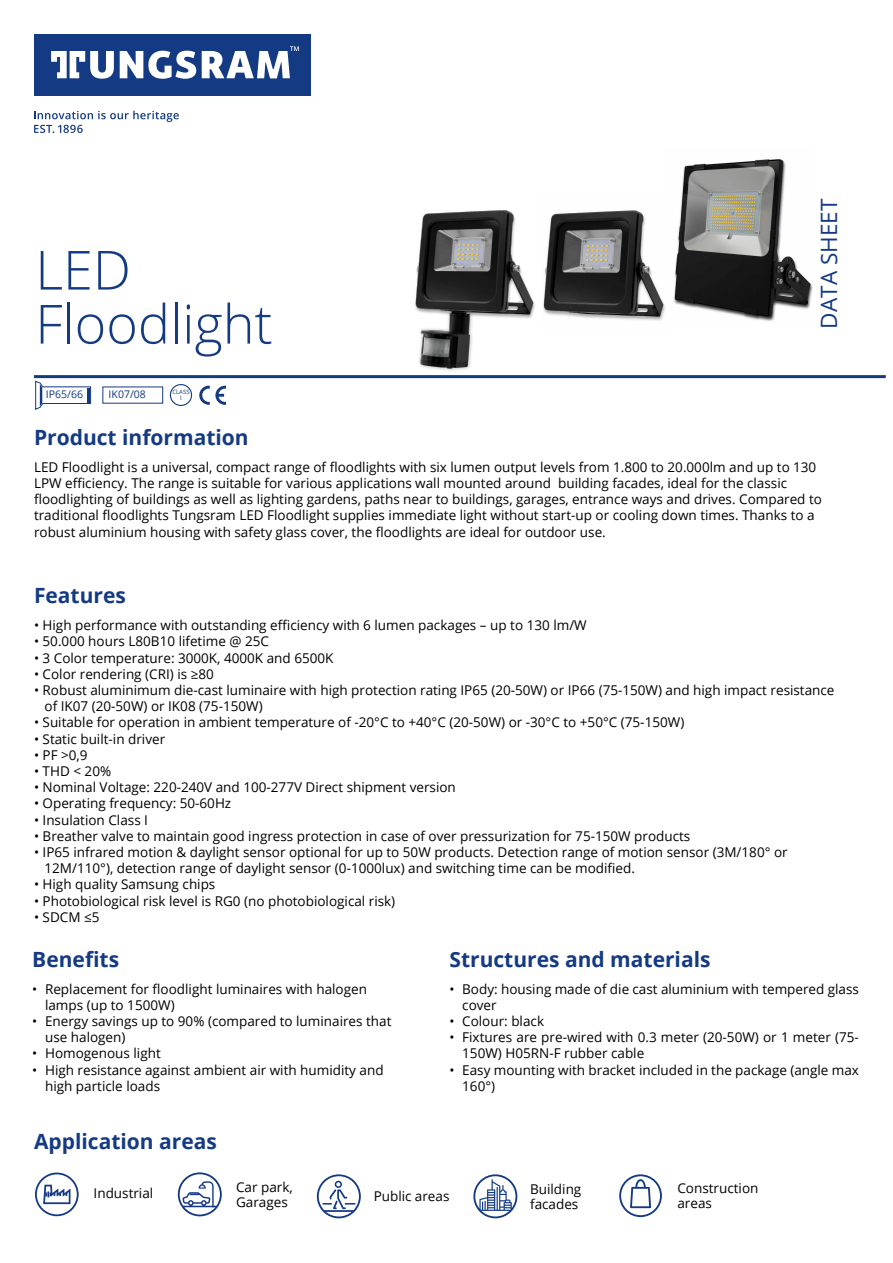
<style>
.page{position:relative;width:893px;height:1263px;background:#fff}
.page>*{position:absolute;margin:0;border:0;box-sizing:border-box;transform-origin:0 0}
.t1{font:300 54px/54px "Open Sans";color:#143a84}
.t2{font:22.5px "Open Sans";color:#143a84}
.t3{font:700 21px "Open Sans";color:#143a84}
.t4{font:13.5px/16.2px "Open Sans";color:#000}
.t5{font:10.5px "Open Sans";color:#143a84}
.t6{font:6px/6px "Open Sans";color:#143a84;text-align:center}
</style>
<div class="page">
<hr style="left:34px;top:375px;width:852px;height:3px;background:#143a84">
<svg style="left:35px;top:380px;width:56px;height:30px"></svg>
<hr style="left:87px;top:388px;width:3px;height:14px;background:#143a84">
<svg style="left:35px;top:1172px;width:44px;height:44px"></svg>
<svg style="left:178px;top:1172px;width:44px;height:44px"></svg>
<div style="left:170px;top:384px;width:22px;height:22px;border:1px solid #143a84;border-radius:50%"></div>
<svg style="left:199px;top:386px;width:27px;height:19px"></svg>
<svg style="left:473px;top:1174px;width:44px;height:44px"></svg>
<svg style="left:317px;top:1174px;width:44px;height:44px"></svg>
<svg style="left:619px;top:1174px;width:43px;height:43px"></svg>
<div style="left:34px;top:34px;width:276px;height:61px;background:#143a84"></div>
<svg style="left:120px;top:51px;width:76px;height:28px"></svg>
<svg style="left:202px;top:46px;width:97px;height:32px"></svg>
<svg style="left:51px;top:51px;width:63px;height:28px"></svg>
<svg style="left:34px;top:111px;width:145px;height:22px"></svg>
<img style="left:673px;top:159px;width:139px;height:162px">
<img style="left:549px;top:210px;width:116px;height:111px">
<img style="left:415px;top:210px;width:134px;height:161px">
<h1 class="t1" style="left:35px;top:242px;width:239px">LED<br>Floodlight</h1>
<p class="t5" style="left:46px;top:387px;width:39px">IP65/66</p>
<p class="t6" style="left:172px;top:389px;width:19px">CLASS<br>I</p>
<p class="t5" style="left:109px;top:387px;width:39px">IK07/08</p>
<h2 class="t2" style="left:814px;top:329px;width:131px;rotate:-90deg">DATA SHEET</h2>
<h3 class="t3" style="left:34px;top:422px;width:216px">Product information</h3>
<p class="t4" style="left:34px;top:458px;width:789px">LED Floodlight is a universal, compact range of floodlights with six lumen output levels from 1.800 to 20.000lm and up to 130<br>LPW efficiency. The range is suitable for various applications wall mounted around building facades, ideal for the classic floodlighting of buildings as well as lighting gardens, paths near to buildings, garages, entrance ways and drives. Compared to traditional floodlights Tungsram LED Floodlight supplies immediate light without start-up or cooling down times. Thanks to a robust aluminium housing with safety glass cover, the floodlights are ideal for outdoor use.</p>
<h3 class="t3" style="left:34px;top:581px;width:93px">Features</h3>
<p class="t4" style="left:34px;top:617px;width:554px">• High performance with outstanding efficiency with 6 lumen packages – up to 130 lm/W</p>
<p class="t4" style="left:34px;top:633px;width:237px">• 50.000 hours L80B10 lifetime @ 25C</p>
<p class="t4" style="left:34px;top:649px;width:301px">• 3 Color temperature: 3000K, 4000K and 6500K</p>
<p class="t4" style="left:34px;top:665px;width:181px">• Color rendering (CRI) is ≥80</p>
<p class="t4" style="left:45px;top:682px;width:791px;text-indent:-11px">• Robust aluminimum die-cast luminaire with high protection rating IP65 (20-50W) or IP66 (75-150W) and high impact resistance of IK07 (20-50W) or IK08 (75-150W)</p>
<p class="t4" style="left:34px;top:714px;width:652px">• Suitable for operation in ambient temperature of -20°C to +40°C (20-50W) or -30°C to +50°C (75-150W)</p>
<p class="t4" style="left:34px;top:730px;width:133px">• Static built-in driver</p>
<p class="t4" style="left:34px;top:746px;width:55px">• PF &gt;0,9</p>
<p class="t4" style="left:34px;top:763px;width:79px">• THD &lt; 20%</p>
<p class="t4" style="left:34px;top:779px;width:423px">• Nominal Voltage: 220-240V and 100-277V Direct shipment version</p>
<p class="t4" style="left:34px;top:795px;width:199px">• Operating frequency: 50-60Hz</p>
<p class="t4" style="left:34px;top:811px;width:116px">• Insulation Class I</p>
<p class="t4" style="left:34px;top:827px;width:658px">• Breather valve to maintain good ingress protection in case of over pressurization for 75-150W products</p>
<p class="t4" style="left:45px;top:844px;width:745px;text-indent:-11px">• IP65 infrared motion &amp; daylight sensor optional for up to 50W products. Detection range of motion sensor (3M/180° or<br>12M/110°), detection range of daylight sensor (0-1000lux) and switching time can be modified.</p>
<p class="t4" style="left:34px;top:876px;width:183px">• High quality Samsung chips</p>
<p class="t4" style="left:34px;top:892px;width:363px">• Photobiological risk level is RG0 (no photobiological risk)</p>
<p class="t4" style="left:34px;top:908px;width:67px">• SDCM ≤5</p>
<h3 class="t3" style="left:32px;top:944px;width:88px">Benefits</h3>
<p class="t4" style="left:45px;top:980px;width:323px;text-indent:-13px">• Replacement for floodlight luminaires with halogen lamps (up to 1500W)</p>
<p class="t4" style="left:45px;top:1013px;width:348px;text-indent:-13px">• Energy savings up to 90% (compared to luminaires that use halogen)</p>
<p class="t4" style="left:32px;top:1045px;width:130px">• Homogenous light</p>
<p class="t4" style="left:45px;top:1061px;width:340px;text-indent:-13px">• High resistance against ambient air with humidity and high particle loads</p>
<h3 class="t3" style="left:34px;top:1127px;width:184px">Application areas</h3>
<h3 class="t3" style="left:449px;top:944px;width:263px">Structures and materials</h3>
<p class="t4" style="left:462px;top:980px;width:398px;text-indent:-13px">• Body: housing made of die cast aluminium with tempered glass cover</p>
<p class="t4" style="left:449px;top:1013px;width:96px">• Colour: black</p>
<p class="t4" style="left:462px;top:1029px;width:398px;text-indent:-13px">• Fixtures are pre-wired with 0.3 meter (20-50W) or 1 meter (75-<br>150W) H05RN-F rubber cable</p>
<p class="t4" style="left:462px;top:1061px;width:398px;text-indent:-13px">• Easy mounting with bracket included in the package (angle max<br>160°)</p>
<p class="t4" style="left:94px;top:1185px;width:61px">Industrial</p>
<p class="t4" style="left:236px;top:1179px;width:58px;line-height:15px">Car park,<br>Garages</p>
<p class="t4" style="left:374px;top:1187px;width:77px">Public areas</p>
<p class="t4" style="left:677px;top:1180px;width:83px;line-height:15px">Construction areas</p>
<p class="t4" style="left:530px;top:1181px;width:53px;line-height:15px">Building facades</p>
</div>
